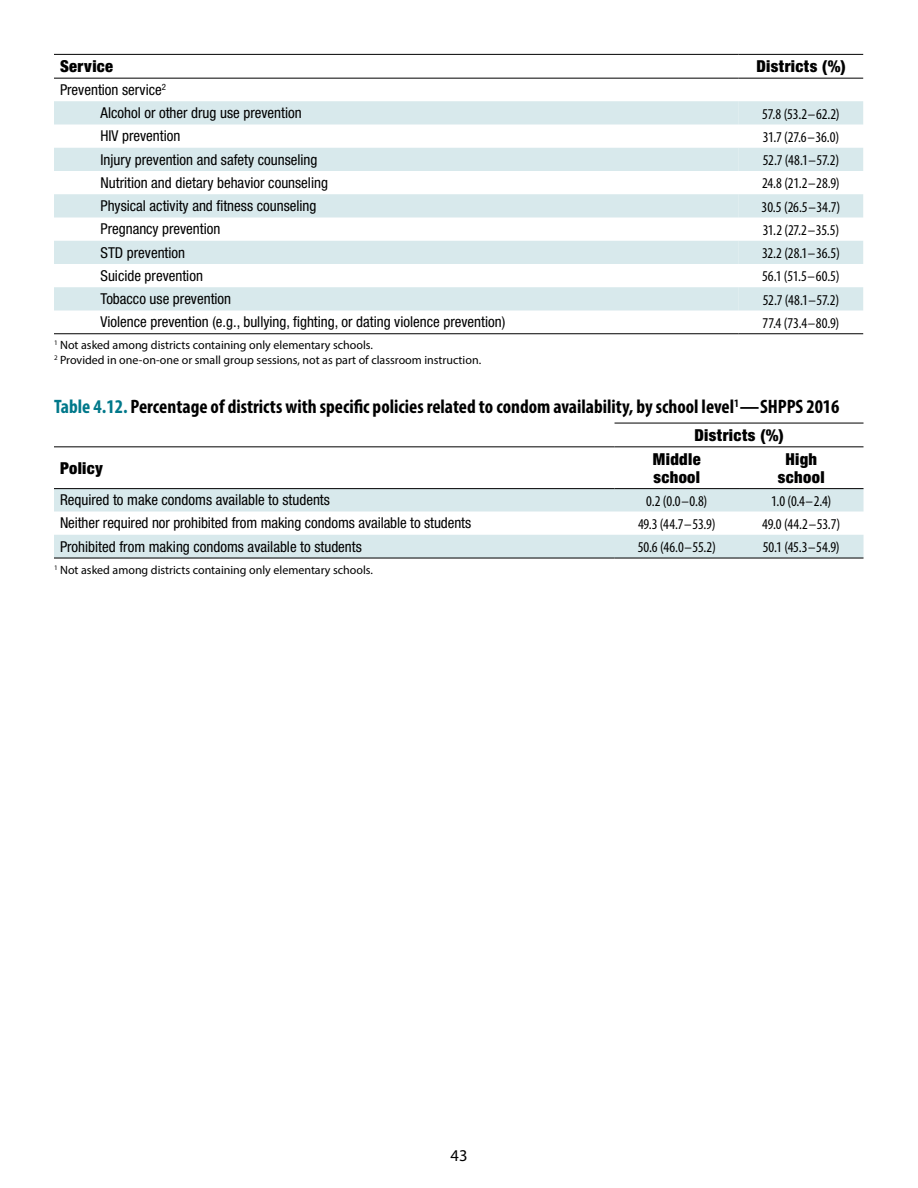
<style>
.page{position:relative;width:918px;height:1188px;background:#fff}
.page>*{position:absolute;margin:0;border:0;box-sizing:border-box;transform-origin:0 0}
.H3_Table_Title{font:700 condensed 19.5px "Myriad Pro";color:#000}
.TH_Column{font:900 condensed 16.5px/18px "Helvetica Neue LT Std";letter-spacing:.02em;color:#000}
.t1{font:16.5px "Myriad Pro";color:#000}
.TH_Row_INDENTED{font:condensed 15px "Helvetica Neue LT Std";color:#000}
.TD_Data{font:condensed 15px "Myriad Pro";letter-spacing:-.005em;color:#000}
.TH_Row{font:condensed 15px "Helvetica Neue LT Std";color:#000}
.Footnote{font:12px "Myriad Pro";color:#000}
.s1{color:#00788a}
</style>
<div class="page">
<svg style="left:54px;top:101px;width:685px;height:209px;fill:#d8e9ec"></svg>
<svg style="left:739px;top:101px;width:124px;height:209px"></svg>
<hr style="left:54px;top:54px;width:685px;height:1px;background:#000">
<hr style="left:739px;top:54px;width:124px;height:1px;background:#000">
<hr style="left:54px;top:78px;width:685px;height:1px;background:#000">
<hr style="left:739px;top:78px;width:124px;height:1px;background:#000">
<hr style="left:54px;top:333px;width:685px;height:1px;background:#000">
<hr style="left:739px;top:333px;width:124px;height:1px;background:#000">
<svg style="left:54px;top:489px;width:810px;height:23px"></svg>
<div style="left:54px;top:535px;width:810px;height:23px;background:#d8e9ec"></div>
<hr style="left:54px;top:446px;width:561px;height:1px;background:#000">
<hr style="left:54px;top:488px;width:561px;height:1px;background:#000">
<hr style="left:615px;top:488px;width:124px;height:1px;background:#000">
<hr style="left:739px;top:488px;width:125px;height:1px;background:#000">
<hr style="left:615px;top:423px;width:124px;height:1px;background:#000">
<hr style="left:739px;top:423px;width:125px;height:1px;background:#000">
<hr style="left:615px;top:446px;width:124px;height:1px;background:#000">
<hr style="left:739px;top:446px;width:125px;height:1px;background:#000">
<hr style="left:54px;top:558px;width:561px;height:1px;background:#000">
<hr style="left:615px;top:558px;width:124px;height:1px;background:#000">
<hr style="left:739px;top:558px;width:125px;height:1px;background:#000">
<p class="TH_Column" style="left:60px;top:57px;width:55px">Service</p>
<p class="TH_Column" style="left:756px;top:57px;width:91px">Districts (%)</p>
<p class="TH_Row" style="left:60px;top:81px;width:108px">Prevention service<sup>2</sup></p>
<p class="TH_Row_INDENTED" style="left:100px;top:104px;width:203px">Alcohol or other drug use prevention</p>
<p class="TD_Data" style="left:762px;top:104px;width:79px">57.8 (53.2–62.2)</p>
<p class="TH_Row_INDENTED" style="left:100px;top:128px;width:81px">HIV prevention</p>
<p class="TD_Data" style="left:763px;top:128px;width:78px">31.7 (27.6–36.0)</p>
<p class="TH_Row_INDENTED" style="left:100px;top:151px;width:219px">Injury prevention and safety counseling</p>
<p class="TD_Data" style="left:763px;top:151px;width:78px">52.7 (48.1–57.2)</p>
<p class="TH_Row_INDENTED" style="left:100px;top:174px;width:229px">Nutrition and dietary behavior counseling</p>
<p class="TD_Data" style="left:762px;top:174px;width:79px">24.8 (21.2–28.9)</p>
<p class="TH_Row_INDENTED" style="left:100px;top:197px;width:217px">Physical activity and fitness counseling</p>
<p class="TD_Data" style="left:762px;top:197px;width:80px">30.5 (26.5–34.7)</p>
<p class="TH_Row_INDENTED" style="left:100px;top:221px;width:121px">Pregnancy prevention</p>
<p class="TD_Data" style="left:763px;top:221px;width:78px">31.2 (27.2–35.5)</p>
<p class="TH_Row_INDENTED" style="left:100px;top:244px;width:86px">STD prevention</p>
<p class="TD_Data" style="left:762px;top:244px;width:79px">32.2 (28.1–36.5)</p>
<p class="TH_Row_INDENTED" style="left:100px;top:267px;width:104px">Suicide prevention</p>
<p class="TD_Data" style="left:762px;top:267px;width:79px">56.1 (51.5–60.5)</p>
<p class="TH_Row_INDENTED" style="left:100px;top:290px;width:132px">Tobacco use prevention</p>
<p class="TD_Data" style="left:763px;top:290px;width:78px">52.7 (48.1–57.2)</p>
<p class="TH_Row_INDENTED" style="left:100px;top:314px;width:406px">Violence prevention (e.g., bullying, fighting, or dating violence prevention)</p>
<p class="TD_Data" style="left:763px;top:314px;width:78px">77.4 (73.4–80.9)</p>
<p class="Footnote" style="left:54px;top:338px;width:321px"><sup>1</sup> Not asked among districts containing only elementary schools.</p>
<p class="Footnote" style="left:54px;top:352px;width:429px"><sup>2</sup> Provided in one-on-one or small group sessions, not as part of classroom instruction.</p>
<h3 class="H3_Table_Title" style="left:54px;top:394px;width:787px"><span class="s1">Table 4.12.</span> Percentage of districts with specific policies related to condom availability, by school level<sup>1</sup>—SHPPS 2016</h3>
<p class="TH_Column" style="left:694px;top:426px;width:91px">Districts (%)</p>
<p class="TH_Column" style="left:60px;top:459px;width:44px">Policy</p>
<p class="TH_Column" style="left:653px;top:450px;width:49px">Middle school</p>
<p class="TH_Column" style="left:778px;top:450px;width:48px;text-align:center">High school</p>
<p class="TH_Row" style="left:60px;top:491px;width:271px">Required to make condoms available to students</p>
<p class="TD_Data" style="left:646px;top:491px;width:63px">0.2 (0.0–0.8)</p>
<p class="TD_Data" style="left:771px;top:491px;width:62px">1.0 (0.4–2.4)</p>
<p class="TH_Row" style="left:60px;top:515px;width:413px">Neither required nor prohibited from making condoms available to students</p>
<p class="TD_Data" style="left:638px;top:515px;width:79px">49.3 (44.7–53.9)</p>
<p class="TD_Data" style="left:762px;top:515px;width:79px">49.0 (44.2–53.7)</p>
<p class="TH_Row" style="left:60px;top:538px;width:303px">Prohibited from making condoms available to students</p>
<p class="TD_Data" style="left:638px;top:538px;width:80px">50.6 (46.0–55.2)</p>
<p class="TD_Data" style="left:763px;top:538px;width:78px">50.1 (45.3–54.9)</p>
<p class="Footnote" style="left:54px;top:562px;width:321px"><sup>1</sup> Not asked among districts containing only elementary schools.</p>
<p class="t1" style="left:451px;top:1146px;width:18px">43</p>
</div>
